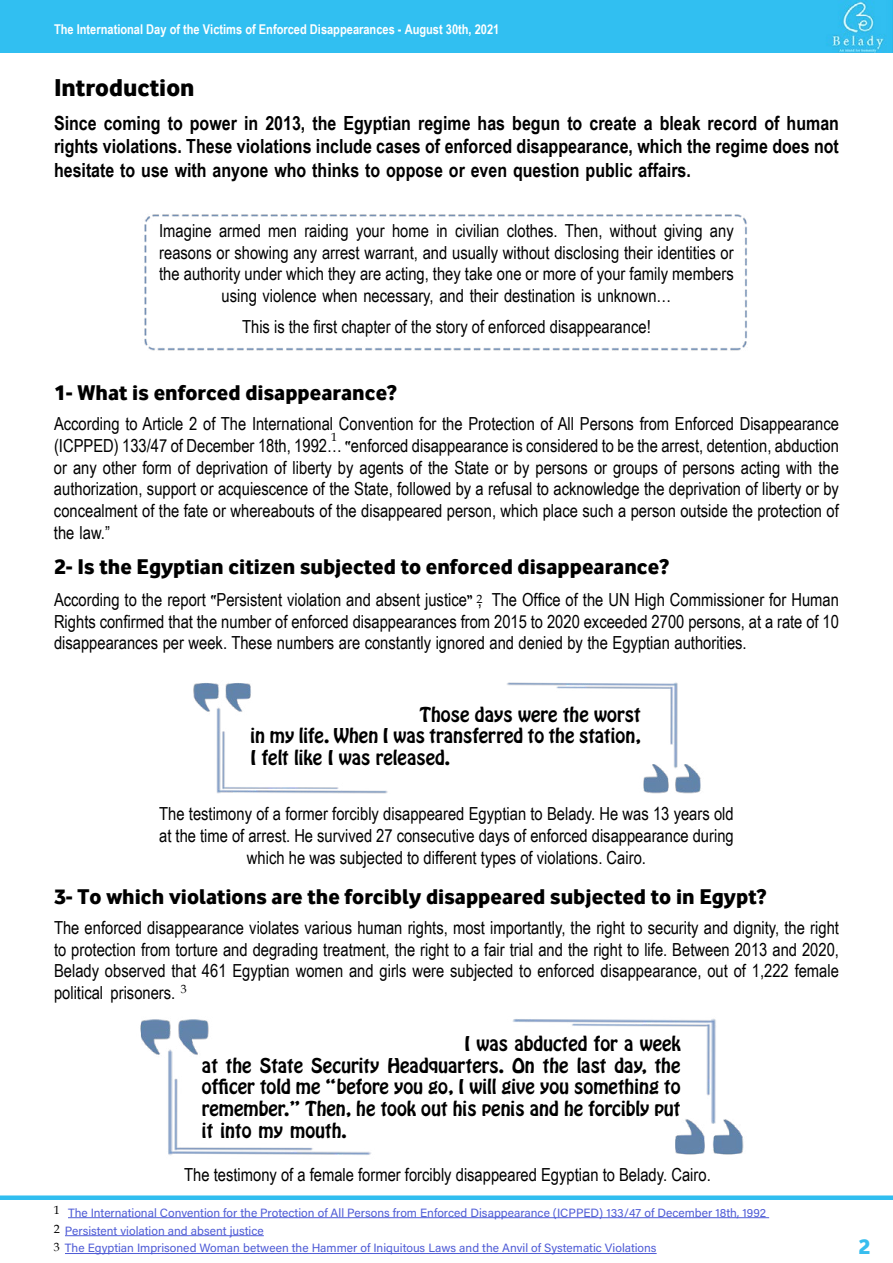
<style>
.page{position:relative;width:893px;height:1263px;background:#fff}
.page>*{position:absolute;margin:0;border:0;box-sizing:border-box;transform-origin:0 0}
.t1{font:24px "Emad Dianae Xtra Regular";color:#000}
.t2{font:21px "Emad Dianae Xtra Regular";color:#000}
.t3{font:21px "Emad Dianae Xtra Regular";color:#37bdee}
.t4{font:700 19.5px/23.4px "Arial Narrow";color:#000;text-align:justify}
.t5{font:18px/21.6px "Arial Narrow";color:#000;text-align:justify}
.t6{font:18px/21.6px "Hobo Std";color:#000;text-align:justify}
.t7{font:700 13.5px "Arial Narrow";color:#fff}
.t8{font:12px/17.9px "Acumin Variable Concept";color:#4f5cd6}
.t9{font:12px/18.6px "Book Antiqua";color:#000;text-align:justify}
.s1{font-family:"Ara Alharbi Alhanoof"}
</style>
<div class="page">
<div style="left:0;top:0;width:893px;height:53px;background:#31bff1"></div>
<div style="left:0;top:1195px;width:893px;height:5px;background:#30bef0"></div>
<img style="left:144px;top:214px;width:603px;height:137px">
<img style="left:193px;top:682px;width:508px;height:112px">
<img style="left:140px;top:1018px;width:604px;height:138px">
<hr style="left:68px;top:1217px;width:701px;height:1px;background:#4f5cd6">
<hr style="left:65px;top:1235px;width:199px;height:1px;background:#4f5cd6">
<hr style="left:65px;top:1253px;width:592px;height:1px;background:#4f5cd6">
<p class="t7" style="left:54px;top:19px;width:447px">The International Day of the Victims of Enforced Disappearances - August 30th, 2021</p>
<h1 class="t1" style="left:54px;top:70px;width:142px">Introduction</h1>
<p class="t4" style="left:54px;top:110px;width:786px">Since coming to power in 2013, the Egyptian regime has begun to create a bleak record of human rights violations. These violations include cases of enforced disappearance, which the regime does not hesitate to use with anyone who thinks to oppose or even question public affairs.</p>
<p class="t5" style="left:159px;top:219px;width:576px;text-align:center">Imagine armed men raiding your home in civilian clothes. Then, without giving any reasons or showing any arrest warrant, and usually without disclosing their identities or the authority under which they are acting, they take one or more of your family members using violence when necessary, and their destination is unknown…</p>
<p class="t5" style="left:242px;top:315px;width:410px">This is the first chapter of the story of enforced disappearance!</p>
<p class="t2" style="left:54px;top:378px;width:344px">1- What is enforced disappearance?</p>
<p class="t5" style="left:54px;top:413px;width:786px">According to Article 2 of The International Convention for the Protection of All Persons from Enforced Disappearance (ICPPED) 133/47 of December 18th, 1992… <span class="s1">«</span>enforced disappearance is considered to be the arrest, detention, abduction or any other form of deprivation of liberty by agents of the State or by persons or groups of persons acting with the authorization, support or acquiescence of the State, followed by a refusal to acknowledge the deprivation of liberty or by concealment of the fate or whereabouts of the disappeared person, which place such a person outside the protection of the law.”</p>
<p class="t2" style="left:54px;top:552px;width:617px">2- Is the Egyptian citizen subjected to enforced disappearance?</p>
<p class="t5" style="left:54px;top:588px;width:786px">According to the report <span class="s1">«</span>Persistent violation and absent justice<span class="s1">»</span> , The Office of the UN High Commissioner for Human Rights confirmed that the number of enforced disappearances from 2015 to 2020 exceeded 2700 persons, at a rate of 10 disappearances per week. These numbers are constantly ignored and denied by the Egyptian authorities.</p>
<p class="t9" style="left:331px;top:428px;width:7px">1</p>
<p class="t9" style="left:476px;top:590px;width:7px">2</p>
<p class="t6" style="left:250px;top:704px;width:392px;text-indent:169px">Those days were the worst in my life. When I was transferred to the station, I felt like I was released.</p>
<p class="t5" style="left:159px;top:803px;width:576px;text-align:center">The testimony of a former forcibly disappeared Egyptian to Belady. He was 13 years old at the time of arrest. He survived 27 consecutive days of enforced disappearance during which he was subjected to different types of violations. Cairo.</p>
<p class="t2" style="left:54px;top:881px;width:714px">3- To which violations are the forcibly disappeared subjected to in Egypt?</p>
<p class="t5" style="left:54px;top:916px;width:786px">The enforced disappearance violates various human rights, most importantly, the right to security and dignity, the right to protection from torture and degrading treatment, the right to a fair trial and the right to life. Between 2013 and 2020, Belady observed that 461 Egyptian women and girls were subjected to enforced disappearance, out of 1,222 female political prisoners.</p>
<p class="t6" style="left:202px;top:1033px;width:480px;text-indent:262px">I was abducted for a week at the State Security Headquarters. On the last day, the officer told me “before you go, I will give you something to remember.” Then, he took out his penis and he forcibly put it into my mouth.</p>
<p class="t5" style="left:184px;top:1163px;width:528px">The testimony of a female former forcibly disappeared Egyptian to Belady. Cairo.</p>
<p class="t9" style="left:181px;top:979px;width:7px">3</p>
<p class="t9" style="left:54px;top:1200px;width:8px">1<br>2<br>3</p>
<p class="t8" style="left:65px;top:1203px;width:703px">The International Convention for the Protection of All Persons from Enforced Disappearance (ICPPED) 133/47 of December 18th, 1992<br>Persistent violation and absent justice<br>The Egyptian Imprisoned Woman between the Hammer of Iniquitous Laws and the Anvil of Systematic Violations</p>
<p class="t3" style="left:858px;top:1232px;width:13px">2</p>
</div>
